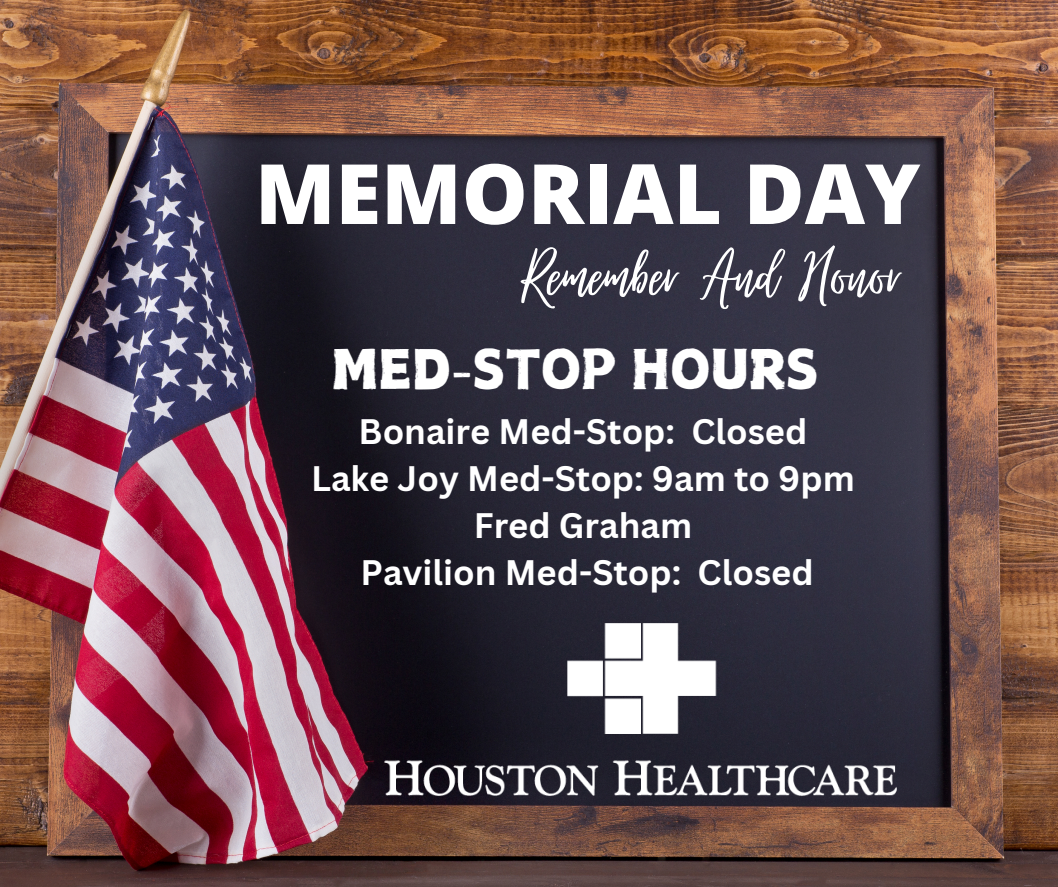
<style>
.page{position:relative;width:1058px;height:887px;background:#fff}
.page>*{position:absolute;margin:0;border:0;box-sizing:border-box;transform-origin:0 0}
.t1{font:84.3px "Virtual";color:#fff}
.t2{font:800 83.25px "Open Sans";color:#fff}
.t3{font:49.5px "Canva Powerful Calligraphy";color:#fff}
.t4{font:700 34.5px "Canva Sans";color:#fff}
</style>
<div class="page">
<img style="left:0;top:0;width:1058px;height:886px">
<img style="left:372px;top:619px;width:537px;height:181px">
<p class="t2" style="left:255px;top:135px;width:667px">MEMORIAL DAY</p>
<p class="t1" style="left:522px;top:230px;width:381px">Remember And Honor</p>
<p class="t3" style="left:332px;top:341px;width:487px">MED-STOP HOURS</p>
<h2 class="t4" style="left:358px;top:406px;width:450px">Bonaire Med-Stop: Closed</h2>
<h3 class="t4" style="left:311px;top:454px;width:545px">Lake Joy Med-Stop: 9am to 9pm</h3>
<p class="t4" style="left:474px;top:501px;width:220px">Fred Graham</p>
<p class="t4" style="left:360px;top:548px;width:454px">Pavilion Med-Stop: Closed</p>
</div>
